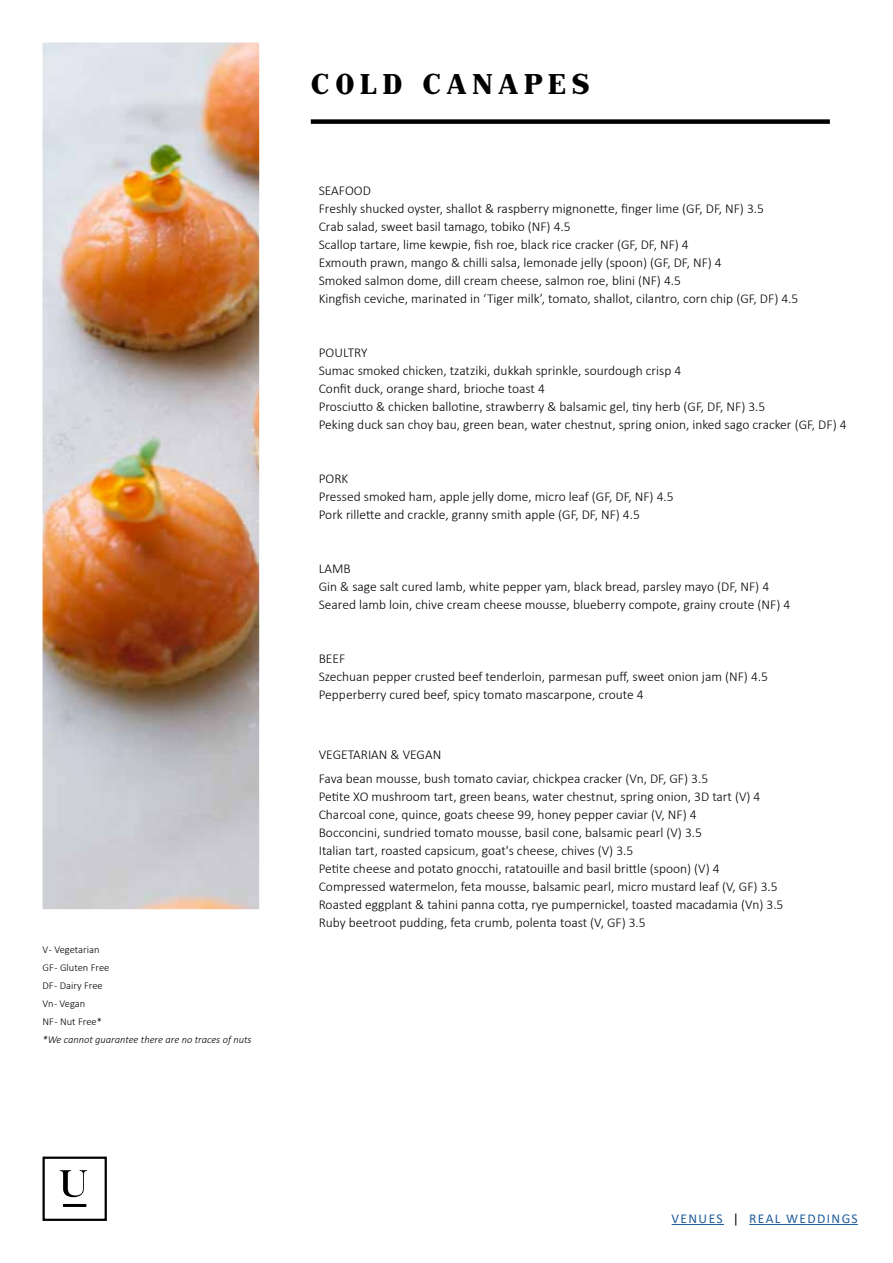
<style>
.page{position:relative;width:893px;height:1263px;background:#fff}
.page>*{position:absolute;margin:0;border:0;box-sizing:border-box;transform-origin:0 0}
.t1{font:500 28.5px "John Hancock CP";letter-spacing:.2em;color:#000}
.t2{font:300 13.5px/18px "Calibri";color:#000}
.t3{font:13.5px "Calibri";letter-spacing:.1em;color:#215e9e}
.t4{font:300 10.5px/18px "Calibri";color:#000}
.t5{font:italic 300 10.5px "Calibri";color:#000}
.s1{color:#000}
</style>
<div class="page">
<svg style="left:60px;top:1170px;width:27px;height:27px"></svg>
<hr style="left:63px;top:1204px;width:23px;height:3px;background:#000">
<div style="left:43px;top:1156px;width:64px;height:65px;border:2px solid #000"></div>
<div style="left:311px;top:119px;width:519px;height:5px;background:#000"></div>
<img style="left:43px;top:43px;width:216px;height:866px">
<hr style="left:672px;top:1224px;width:52px;height:1px;background:#215e9e">
<hr style="left:749px;top:1224px;width:109px;height:1px;background:#215e9e">
<p class="t4" style="left:43px;top:940px;width:68px">V - Vegetarian<br>GF - Gluten Free<br>DF - Dairy Free<br>Vn - Vegan<br>NF - Nut Free*</p>
<p class="t5" style="left:43px;top:1033px;width:211px">*We cannot guarantee there are no traces of nuts</p>
<h1 class="t1" style="left:311px;top:68px;width:281px">COLD CANAPES</h1>
<p class="t2" style="left:319px;top:181px;width:481px">SEAFOOD<br>Freshly shucked oyster, shallot &amp; raspberry mignonette, finger lime (GF, DF, NF) 3.5<br>Crab salad, sweet basil tamago, tobiko (NF) 4.5<br>Scallop tartare, lime kewpie, fish roe, black rice cracker (GF, DF, NF) 4<br>Exmouth prawn, mango &amp; chilli salsa, lemonade jelly (spoon) (GF, DF, NF) 4<br>Smoked salmon dome, dill cream cheese, salmon roe, blini (NF) 4.5<br>Kingfish ceviche, marinated in ‘Tiger milk’, tomato, shallot, cilantro, corn chip (GF, DF) 4.5</p>
<p class="t2" style="left:319px;top:343px;width:529px">POULTRY<br>Sumac smoked chicken, tzatziki, dukkah sprinkle, sourdough crisp 4<br>Confit duck, orange shard, brioche toast 4<br>Prosciutto &amp; chicken ballotine, strawberry &amp; balsamic gel, tiny herb (GF, DF, NF) 3.5<br>Peking duck san choy bau, green bean, water chestnut, spring onion, inked sago cracker (GF, DF) 4</p>
<p class="t2" style="left:319px;top:469px;width:356px">PORK<br>Pressed smoked ham, apple jelly dome, micro leaf (GF, DF, NF) 4.5<br>Pork rillette and crackle, granny smith apple (GF, DF, NF) 4.5</p>
<p class="t2" style="left:319px;top:559px;width:473px">LAMB<br>Gin &amp; sage salt cured lamb, white pepper yam, black bread, parsley mayo (DF, NF) 4<br>Seared lamb loin, chive cream cheese mousse, blueberry compote, grainy croute (NF) 4</p>
<p class="t2" style="left:319px;top:649px;width:451px">BEEF<br>Szechuan pepper crusted beef tenderloin, parmesan puff, sweet onion jam (NF) 4.5<br>Pepperberry cured beef, spicy tomato mascarpone, croute 4</p>
<p class="t2" style="left:319px;top:742px;width:391px;line-height:24px">VEGETARIAN &amp; VEGAN<br>Fava bean mousse, bush tomato caviar, chickpea cracker (Vn, DF, GF) 3.5</p>
<p class="t2" style="left:319px;top:787px;width:466px">Petite XO mushroom tart, green beans, water chestnut, spring onion, 3D tart (V) 4<br>Charcoal cone, quince, goats cheese 99, honey pepper caviar (V, NF) 4<br>Bocconcini, sundried tomato mousse, basil cone, balsamic pearl (V) 3.5<br>Italian tart, roasted capsicum, goat's cheese, chives (V) 3.5<br>Petite cheese and potato gnocchi, ratatouille and basil brittle (spoon) (V) 4<br>Compressed watermelon, feta mousse, balsamic pearl, micro mustard leaf (V, GF) 3.5<br>Roasted eggplant &amp; tahini panna cotta, rye pumpernickel, toasted macadamia (Vn) 3.5<br>Ruby beetroot pudding, feta crumb, polenta toast (V, GF) 3.5</p>
<p class="t3" style="left:672px;top:1209px;width:188px">VENUES <span class="s1">|</span> REAL WEDDINGS</p>
</div>
